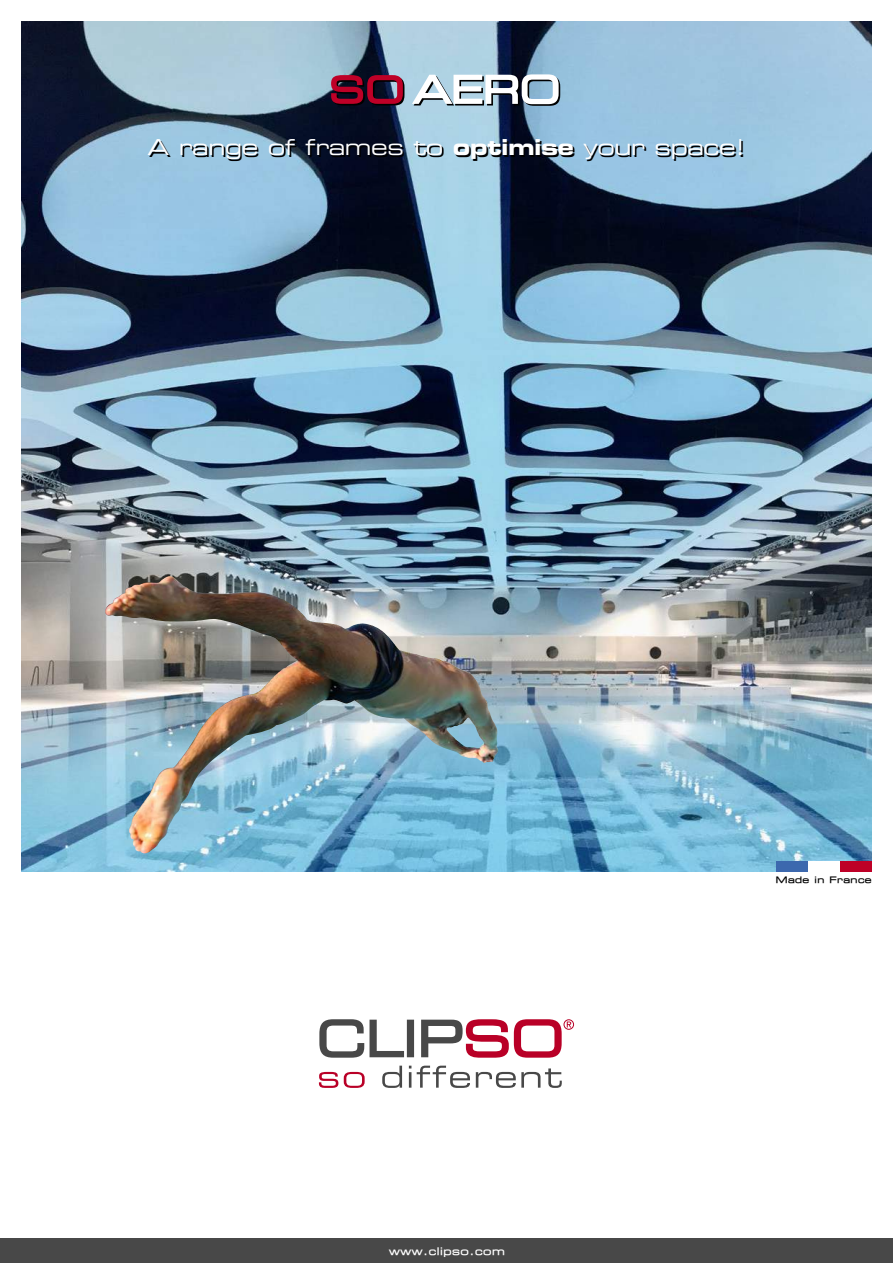
<style>
.page{position:relative;width:893px;height:1263px;background:#fff}
.page>*{position:absolute;margin:0;border:0;box-sizing:border-box;transform-origin:0 0}
.t1{font:22.05px "Eurostile Extended Two";letter-spacing:-.02em;color:#000}
.t2{font:10.35px "Eurostile Ext Two Med AF";letter-spacing:.05em;color:#fff}
.t3{font:8.85px "Eurostile Ext Two Med AF";letter-spacing:.05em;color:#000}
.s1{font-family:"Eurostile Bold Extended Two"}
</style>
<div class="page">
<img style="left:21px;top:21px;width:851px;height:851px">
<div style="left:0;top:1238px;width:893px;height:25px;background:#484848"></div>
<div style="left:776px;top:861px;width:32px;height:11px;background:#3c68ae"></div>
<div style="left:808px;top:861px;width:32px;height:11px;background:#fff"></div>
<div style="left:840px;top:861px;width:32px;height:11px;background:#be0027"></div>
<svg style="left:319px;top:1019px;width:95px;height:39px"></svg>
<svg style="left:421px;top:1019px;width:153px;height:39px"></svg>
<svg style="left:319px;top:1072px;width:19px;height:16px"></svg>
<svg style="left:344px;top:1072px;width:21px;height:16px"></svg>
<svg style="left:382px;top:1066px;width:20px;height:22px"></svg>
<svg style="left:409px;top:1066px;width:2px;height:22px"></svg>
<svg style="left:417px;top:1066px;width:53px;height:22px"></svg>
<svg style="left:476px;top:1068px;width:86px;height:20px"></svg>
<img style="left:105px;top:576px;width:321px;height:278px">
<svg style="left:331px;top:75px;width:73px;height:30px;background:#69122e"></svg>
<svg style="left:412px;top:74px;width:148px;height:32px"></svg>
<p class="t1" style="left:149px;top:134px;width:600px">A range of frames to <span class="s1">optimise</span> your space!</p>
<p class="t2" style="left:389px;top:1244px;width:117px">www.clipso.com</p>
<p class="t3" style="left:776px;top:874px;width:97px">Made in France</p>
</div>
